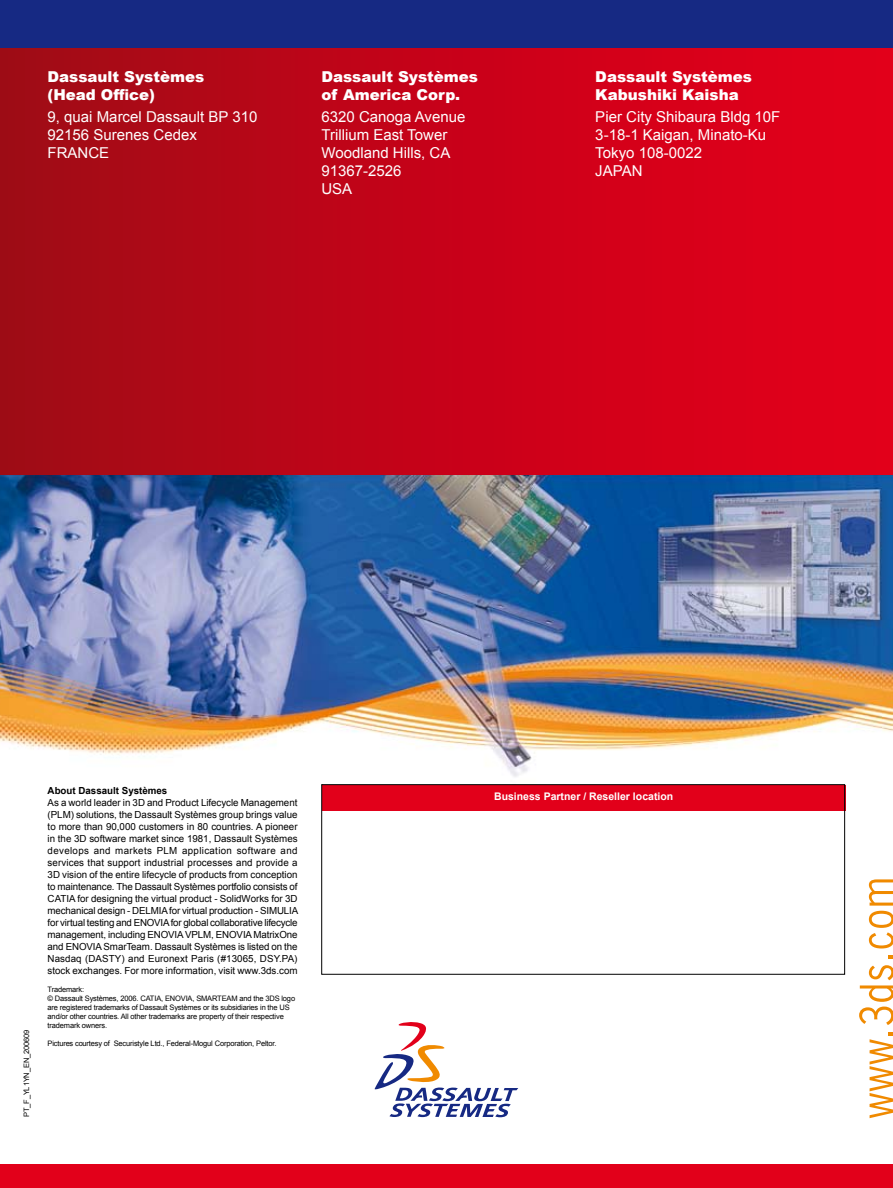
<style>
.page{position:relative;width:893px;height:1188px;background:#fff}
.page>*{position:absolute;margin:0;border:0;box-sizing:border-box;transform-origin:0 0}
.t1{font:15px/18px "Arial";color:#fff}
.t2{font:900 15px/18px "Arial";color:#fff}
.t3{font:700 10.5px "Arial";color:#fff}
.t4{font:9.75px/12px "Arial";color:#000;text-align:justify}
.t5{font:700 9.75px "Arial";color:#000}
.t6{font:7.5px/9px "Arial";letter-spacing:-.02em;color:#000}
</style>
<div class="page">
<div style="left:0;top:43px;width:893px;height:437px;background:linear-gradient(to right,#a10b16,#e8001b)"></div>
<div style="left:0;top:0;width:893px;height:48px;background:#162983"></div>
<div style="left:0;top:1164px;width:893px;height:24px;background:#e2001a"></div>
<img style="left:0;top:475px;width:892px;height:321px">
<hr style="left:892px;top:0;width:1px;height:480px;background:#e2001a">
<img style="left:892px;top:475px;width:1px;height:257px">
<hr style="left:892px;top:0;width:1px;height:48px;background:#162983">
<svg style="left:375px;top:1022px;width:143px;height:95px"></svg>
<svg style="left:869px;top:1032px;width:24px;height:86px"></svg>
<svg style="left:859px;top:965px;width:34px;height:60px"></svg>
<svg style="left:888px;top:955px;width:5px;height:4px"></svg>
<svg style="left:869px;top:879px;width:24px;height:70px"></svg>
<div style="left:322px;top:785px;width:523px;height:26px;background:#e2001a"></div>
<div style="left:321px;top:784px;width:524px;height:191px;border:1px solid #000"></div>
<h1 class="t2" style="left:48px;top:67px;width:158px">Dassault Systèmes (Head Office)</h1>
<h1 class="t1" style="left:48px;top:108px;width:211px">9, quai Marcel Dassault BP 310<br>92156 Surenes Cedex<br>FRANCE</h1>
<h1 class="t2" style="left:321px;top:67px;width:158px">Dassault Systèmes of America Corp.</h1>
<h1 class="t1" style="left:321px;top:108px;width:146px">6320 Canoga Avenue<br>Trillium East Tower<br>Woodland Hills, CA<br>91367-2526<br>USA</h1>
<h1 class="t2" style="left:595px;top:67px;width:158px">Dassault Systèmes<br>Kabushiki Kaisha</h1>
<h1 class="t1" style="left:595px;top:108px;width:187px">Pier City Shibaura Bldg 10F<br>3-18-1 Kaigan, Minato-Ku<br>Tokyo 108-0022<br>JAPAN</h1>
<p class="t6" style="left:22px;top:1117px;width:89px;rotate:-90deg">PT_F_YL1YN_EN_200609</p>
<p class="t5" style="left:48px;top:784px;width:121px">About Dassault Systèmes</p>
<p class="t4" style="left:48px;top:796px;width:252px">As a world leader in 3D and Product Lifecycle Management (PLM) solutions, the Dassault Systèmes group brings value to more than 90,000 customers in 80 countries. A pioneer in the 3D software market since 1981, Dassault Systèmes develops and markets PLM application software and services that support industrial processes and provide a 3D vision of the entire lifecycle of products from conception to maintenance. The Dassault Systèmes portfolio consists of CATIA for designing the virtual product - SolidWorks for 3D mechanical design - DELMIA for virtual production - SIMULIA for virtual testing and ENOVIA for global collaborative lifecycle management, including ENOVIA VPLM, ENOVIA MatrixOne and ENOVIA SmarTeam. Dassault Systèmes is listed on the Nasdaq (DASTY) and Euronext Paris (#13065, DSY.PA) stock exchanges. For more information, visit www.3ds.com</p>
<p class="t6" style="left:48px;top:985px;width:249px">Trademark:<br>© Dassault Systèmes, 2006. CATIA, ENOVIA, SMARTEAM and the 3DS logo are registered trademarks of Dassault Systèmes or its subsidiaries in the US and/or other countries. All other trademarks are property of their respective trademark owners.</p>
<p class="t6" style="left:48px;top:1039px;width:230px">Pictures courtesy of Securistyle Ltd., Federal-Mogul Corporation, Peltor.</p>
<p class="t3" style="left:494px;top:790px;width:181px">Business Partner / Reseller location</p>
</div>
